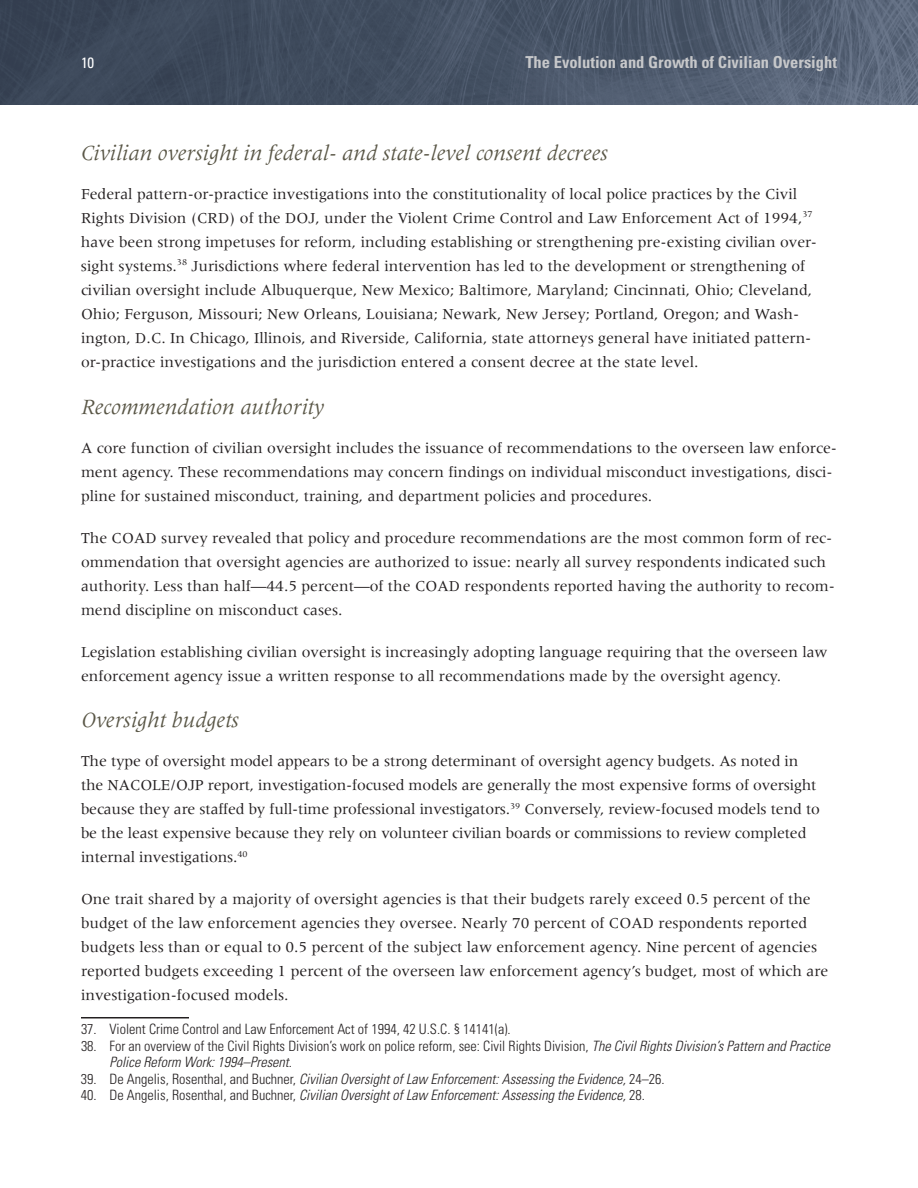
<style>
.page{position:relative;width:918px;height:1188px;background:#fff}
.page>*{position:absolute;margin:0;border:0;box-sizing:border-box;transform-origin:0 0}
.t1{font:italic 22.5px "Meridien LT Std";color:#595646}
.t2{font:700 condensed 16.5px "Univers LT Std";color:#c7c8ca}
.t3{font:15.75px/24px "Meridien LT Std";color:#231f20}
.t4{font:condensed 15px "Univers LT Std";color:#fff}
.t5{font:300 condensed 14.25px/16.5px "Univers LT Std";color:#231f20}
.t6{font:italic 300 condensed 14.25px "Univers LT Std";color:#231f20}
.s1{font-style:italic}
.s2{font-style:normal}
</style>
<div class="page">
<img style="left:0;top:0;width:918px;height:104px">
<hr style="left:81px;top:1017px;width:108px;height:1px;background:#231f20">
<p class="t4" style="left:81px;top:53px;width:15px">10</p>
<p class="t2" style="left:525px;top:52px;width:313px">The Evolution and Growth of Civilian Oversight</p>
<h4 class="t1" style="left:81px;top:141px;width:529px">Civilian oversight in federal- and state-level consent decrees</h4>
<p class="t3" style="left:81px;top:182px;width:737px">Federal pattern-or-practice investigations into the constitutionality of local police practices by the Civil Rights Division (CRD) of the DOJ, under the Violent Crime Control and Law Enforcement Act of 1994,<sup>37 </sup>have been strong impetuses for reform, including establishing or strengthening pre-existing civilian over&shy;sight systems.<sup>38</sup> Jurisdictions where federal intervention has led to the development or strengthening of civilian oversight include Albuquerque, New Mexico; Baltimore, Maryland; Cincinnati, Ohio; Cleveland, Ohio; Ferguson, Missouri; New Orleans, Louisiana; Newark, New Jersey; Portland, Oregon; and Wash&shy;ington, D.C. In Chicago, Illinois, and Riverside, California, state attorneys general have initiated pattern&shy;or-practice investigations and the jurisdiction entered a consent decree at the state level.</p>
<h4 class="t1" style="left:81px;top:395px;width:245px">Recommendation authority</h4>
<p class="t3" style="left:81px;top:435px;width:758px">A core function of civilian oversight includes the issuance of recommendations to the overseen law enforce&shy;ment agency. These recommendations may concern findings on individual misconduct investigations, disci&shy;pline for sustained misconduct, training, and department policies and procedures.</p>
<p class="t3" style="left:81px;top:525px;width:756px">The COAD survey revealed that policy and procedure recommendations are the most common form of rec&shy;ommendation that oversight agencies are authorized to issue: nearly all survey respondents indicated such authority. Less than half—44.5 percent—of the COAD respondents reported having the authority to recom&shy;mend discipline on misconduct cases.</p>
<p class="t3" style="left:81px;top:639px;width:748px">Legislation establishing civilian oversight is increasingly adopting language requiring that the overseen law enforcement agency issue a written response to all recommendations made by the oversight agency.</p>
<h4 class="t1" style="left:81px;top:709px;width:160px">Oversight budgets</h4>
<p class="t3" style="left:81px;top:749px;width:740px">The type of oversight model appears to be a strong determinant of oversight agency budgets. As noted in the NACOLE/OJP report, investigation-focused models are generally the most expensive forms of oversight because they are staffed by full-time professional investigators.<sup>39</sup> Conversely, review-focused models tend to be the least expensive because they rely on volunteer civilian boards or commissions to review completed internal investigations.<sup>40</sup></p>
<p class="t3" style="left:81px;top:887px;width:749px">One trait shared by a majority of oversight agencies is that their budgets rarely exceed 0.5 percent of the budget of the law enforcement agencies they oversee. Nearly 70 percent of COAD respondents reported budgets less than or equal to 0.5 percent of the subject law enforcement agency. Nine percent of agencies reported budgets exceeding 1 percent of the overseen law enforcement agency’s budget, most of which are investigation-focused models.</p>
<p class="t5" style="left:81px;top:1021px;width:431px">37. Violent Crime Control and Law Enforcement Act of 1994, 42 U.S.C. § 14141(a).</p>
<p class="t5" style="left:109px;top:1037px;width:722px;text-indent:-28px">38. For an overview of the Civil Rights Division’s work on police reform, see: Civil Rights Division, <span class="s1">The Civil Rights Division’s Pattern and Practice<br>Police Reform Work: 1994–Present</span>.</p>
<p class="t6" style="left:81px;top:1070px;width:585px"><span class="s2">39. De Angelis, Rosenthal, and Buchner,</span> Civilian Oversight of Law Enforcement: Assessing the Evidence, <span class="s2">24–26.</span></p>
<p class="t6" style="left:81px;top:1087px;width:565px"><span class="s2">40. De Angelis, Rosenthal, and Buchner,</span> Civilian Oversight of Law Enforcement: Assessing the Evidence, <span class="s2">28.</span></p>
</div>
